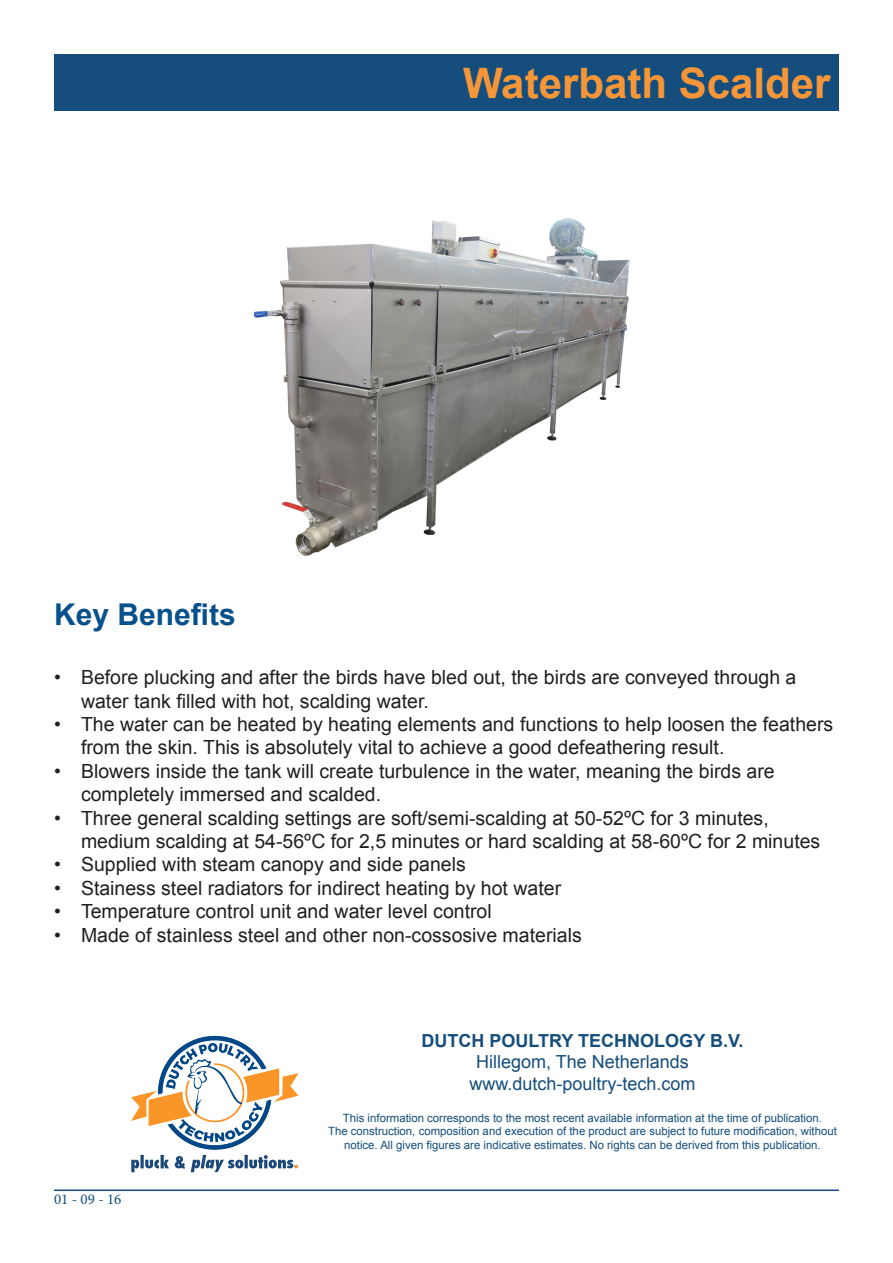
<style>
.page{position:relative;width:893px;height:1263px;background:#fff}
.page>*{position:absolute;margin:0;border:0;box-sizing:border-box;transform-origin:0 0}
.t1{font:700 42px "Arial";color:#f79638}
.t2{font:700 30px "Arial";color:#06508c}
.t3{font:19.5px/23.4px "Arial";color:#231f20}
.t4{font:18px "Arial";color:#154e7c}
.t5{font:700 18px "Arial";color:#154e7c}
.t6{font:15px "Minion Pro";color:#154e7c}
.t7{font:11.4px/13.6px "Arial";color:#154e7c;text-align:center}
</style>
<div class="page">
<div style="left:54px;top:54px;width:785px;height:57px;background:#154e7c"></div>
<img style="left:253px;top:218px;width:377px;height:338px">
<img style="left:131px;top:1035px;width:168px;height:138px">
<img style="left:140px;top:1155px;width:153px;height:13px">
<hr style="left:54px;top:1189px;width:785px;height:2px;background:#154e7c">
<p class="t1" style="left:463px;top:55px;width:369px">Waterbath Scalder</p>
<p class="t2" style="left:54px;top:594px;width:183px">Key Benefits</p>
<p class="t3" style="left:81px;top:666px;width:717px;text-indent:-27px">• Before plucking and after the birds have bled out, the birds are conveyed through a water tank filled with hot, scalding water.</p>
<p class="t3" style="left:81px;top:712px;width:754px;text-indent:-27px">• The water can be heated by heating elements and functions to help loosen the feathers from the skin. This is absolutely vital to achieve a good defeathering result.</p>
<p class="t3" style="left:81px;top:759px;width:695px;text-indent:-27px">• Blowers inside the tank will create turbulence in the water, meaning the birds are completely immersed and scalded.</p>
<p class="t3" style="left:81px;top:806px;width:741px;text-indent:-27px">• Three general scalding settings are soft/semi-scalding at 50-52ºC for 3 minutes, medium scalding at 54-56ºC for 2,5 minutes or hard scalding at 58-60ºC for 2 minutes</p>
<p class="t3" style="left:54px;top:853px;width:413px">• Supplied with steam canopy and side panels</p>
<p class="t3" style="left:54px;top:876px;width:509px">• Stainess steel radiators for indirect heating by hot water</p>
<p class="t3" style="left:54px;top:900px;width:439px">• Temperature control unit and water level control</p>
<p class="t3" style="left:54px;top:923px;width:529px">• Made of stainless steel and other non-cossosive materials</p>
<p class="t6" style="left:54px;top:1189px;width:69px">01 - 09 - 16</p>
<p class="t5" style="left:422px;top:1028px;width:323px">DUTCH POULTRY TECHNOLOGY B.V.</p>
<p class="t4" style="left:476px;top:1050px;width:214px">Hillegom, The Netherlands</p>
<p class="t4" style="left:469px;top:1072px;width:228px">www.dutch-poultry-tech.com</p>
<p class="t7" style="left:343px;top:1111px;width:481px">This information corresponds to the most recent available information at the time of publication.</p>
<p class="t7" style="left:328px;top:1125px;width:510px">The construction, composition and execution of the product are subject to future modification, without notice. All given figures are indicative estimates. No rights can be derived from this publication.</p>
</div>
